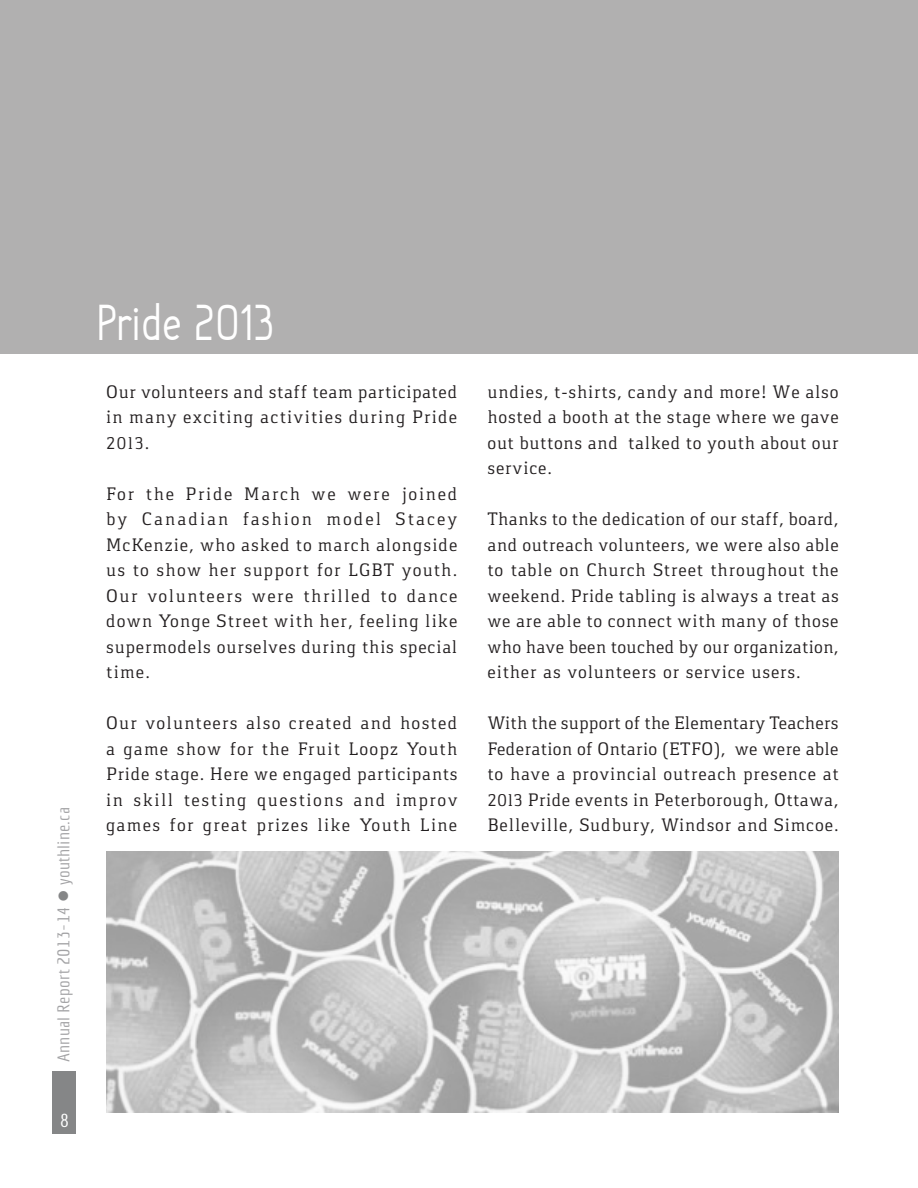
<style>
.page{position:relative;width:918px;height:1188px;background:#fff}
.page>*{position:absolute;margin:0;border:0;box-sizing:border-box;transform-origin:0 0}
.t1{font:52.5px "Hallo Sans";letter-spacing:.005em;color:#fff;scale:.9 1}
.t2{font:18.75px/25.5px "Gaspar";letter-spacing:.045em;color:#231f20;text-align:justify}
.t3{font:18px "Economica";color:#fff;scale:1.25 1}
.t4{font:16.5px "Economica";letter-spacing:.01em;color:#a3a3a5;scale:1.25 1}
.s1{color:#858687}
</style>
<div class="page">
<div style="left:52px;top:1071px;width:24px;height:63px;background:#858687"></div>
<div style="left:0;top:0;width:918px;height:353px;background:#b1b0b0"></div>
<img style="left:106px;top:851px;width:733px;height:261px">
<p class="t4" style="left:54px;top:1062px;width:205px;rotate:-90deg">Annual Report 2013-14 <span class="s1">●</span> youthline.ca</p>
<p class="t3" style="left:60px;top:1111px;width:9px">8</p>
<h1 class="t1" style="left:97px;top:296px;width:199px">Pride 2013</h1>
<p class="t2" style="left:106px;top:379px;width:353px">Our volunteers and staff team participated in many exciting activities during Pride 2013.</p>
<p class="t2" style="left:106px;top:481px;width:353px">For the Pride March we were joined by Canadian fashion model Stacey McKenzie, who asked to march alongside us to show her support for LGBT youth.<br>Our volunteers were thrilled to dance down Yonge Street with her, feeling like supermodels ourselves during this special time.</p>
<p class="t2" style="left:106px;top:711px;width:353px">Our volunteers also created and hosted a game show for the Fruit Loopz Youth Pride stage. Here we engaged participants in skill testing questions and improv games for great prizes like Youth Line</p>
<p class="t2" style="left:488px;top:379px;width:353px">undies, t-shirts, candy and more! We also hosted a booth at the stage where we gave out buttons and talked to youth about our service.</p>
<p class="t2" style="left:488px;top:507px;width:353px">Thanks to the dedication of our staff, board, and outreach volunteers, we were also able to table on Church Street throughout the weekend. Pride tabling is always a treat as we are able to connect with many of those who have been touched by our organization, either as volunteers or service users.</p>
<p class="t2" style="left:488px;top:711px;width:353px">With the support of the Elementary Teachers Federation of Ontario (ETFO), we were able to have a provincial outreach presence at 2013 Pride events in Peterborough, Ottawa, Belleville, Sudbury, Windsor and Simcoe.</p>
</div>
